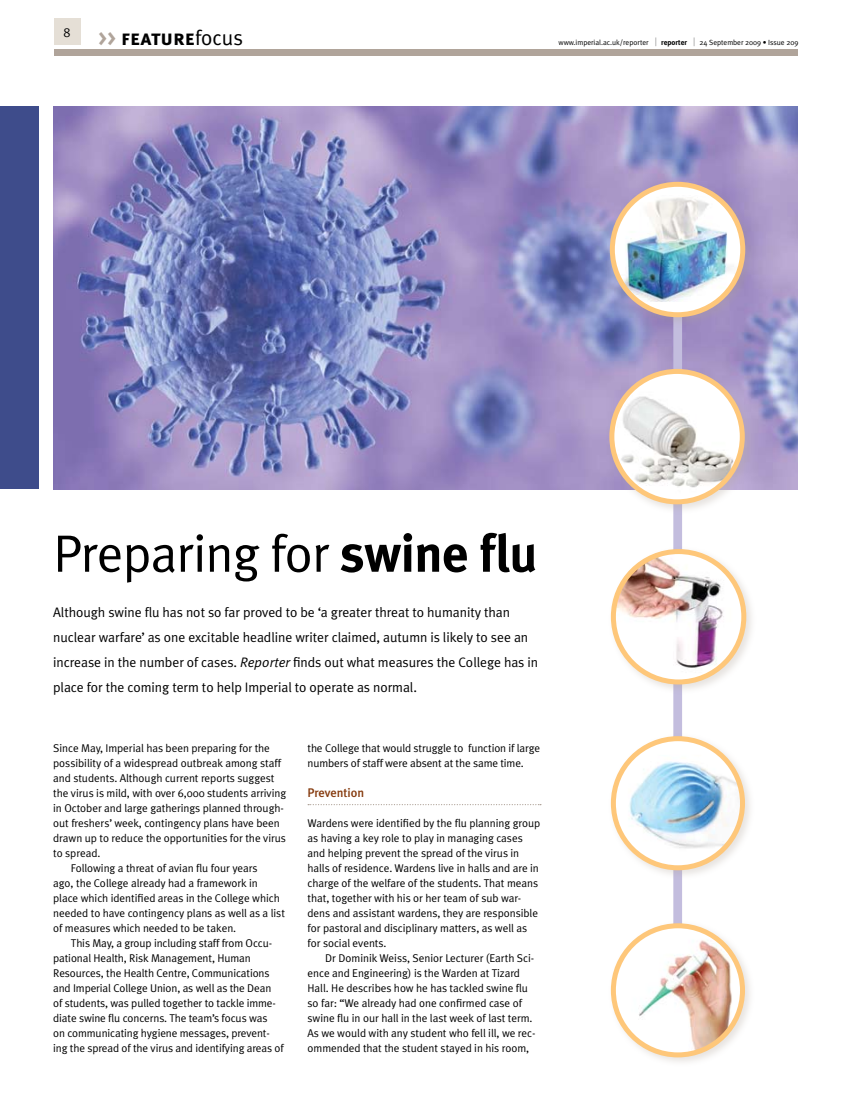
<style>
.page{position:relative;width:851px;height:1117px;background:#fff}
.page>*{position:absolute;margin:0;border:0;box-sizing:border-box;transform-origin:0 0}
.t1{font:52.5px "Meta Plus Normal";letter-spacing:-.015em;color:#000}
.t2{font:21.25px "Meta Plus Bold Caps";color:#000}
.t3{font:13.75px/25px "Meta Plus Normal";letter-spacing:-.005em;color:#000}
.t4{font:13.12px "Meta Plus Normal Caps";color:#000}
.t5{font:500 12.5px "Meta Plus";letter-spacing:-.01em;color:#853a0d}
.t6{font:11.25px/15px "Meta Plus Normal";letter-spacing:-.005em;color:#000}
.t7{font:7.5px "Meta Plus Normal";letter-spacing:-.005em;color:#000}
.t8{font:700 7.5px "Meta Plus";letter-spacing:-.005em;color:#000}
.s1{color:#b0a49a}
.s2{font-family:"Meta Plus Normal"}
.s3{font-size:11.25px}
.s4{font-family:"Meta Plus Normal";font-weight:400;font-size:11.25px}
.s5{font-family:"Meta Plus";font-weight:700}
.s6{font-style:italic}
</style>
<div class="page">
<img style="left:53px;top:106px;width:744px;height:383px">
<div style="left:673px;top:211px;width:9px;height:818px;background:#c3bdde"></div>
<svg style="left:308px;top:804px;width:233px;height:1px"></svg>
<div style="left:0;top:106px;width:38px;height:383px;background:#3e4c8b"></div>
<div style="left:607px;top:545px;width:149px;height:149px;background:#b0a49a;opacity:.3"></div>
<img style="left:614px;top:551px;width:129px;height:130px">
<div style="left:610px;top:549px;width:136px;height:135px;border:5px solid #fec77a;border-radius:50%"></div>
<div style="left:606px;top:365px;width:149px;height:149px;background:#b0a49a;opacity:.3"></div>
<img style="left:611px;top:371px;width:131px;height:130px;border-radius:65px">
<div style="left:609px;top:369px;width:135px;height:135px;border:5px solid #fec77a;border-radius:50%"></div>
<div style="left:606px;top:178px;width:149px;height:149px;background:#b0a49a;opacity:.3"></div>
<svg style="left:612px;top:184px;width:130px;height:130px"></svg>
<img style="left:612px;top:188px;width:130px;height:114px">
<div style="left:609px;top:182px;width:136px;height:135px;border:5px solid #fec77a;border-radius:50%"></div>
<div style="left:607px;top:732px;width:148px;height:148px;background:#b0a49a;opacity:.3"></div>
<svg style="left:613px;top:738px;width:129px;height:129px"></svg>
<img style="left:614px;top:754px;width:128px;height:109px">
<div style="left:610px;top:736px;width:134px;height:134px;border:5px solid #fec77a;border-radius:50%"></div>
<div style="left:607px;top:919px;width:148px;height:148px;background:#b0a49a;opacity:.3"></div>
<svg style="left:613px;top:925px;width:129px;height:129px"></svg>
<img style="left:631px;top:925px;width:111px;height:129px">
<div style="left:610px;top:923px;width:134px;height:134px;border:5px solid #fec77a;border-radius:50%"></div>
<div style="left:54px;top:19px;width:26px;height:26px;background:#e5dfd6"></div>
<div style="left:54px;top:49px;width:743px;height:7px;background:#b0a49a"></div>
<p class="t4" style="left:64px;top:25px;width:9px">8</p>
<h2 class="t2" style="left:98px;top:26px;width:146px"><span class="s1">&gt;&gt;</span> feature<span class="s2">focus</span></h2>
<p class="t7" style="left:558px;top:38px;width:99px">www.imperial.ac.uk/reporter <span class="s3">|</span></p>
<p class="t8" style="left:661px;top:38px;width:35px">reporter <span class="s4">|</span></p>
<p class="t7" style="left:699px;top:38px;width:100px">24 September 2009 • Issue 209</p>
<h1 class="t1" style="left:53px;top:523px;width:485px">Preparing for <span class="s5">swine flu</span></h1>
<p class="t3" style="left:53px;top:599px;width:486px">Although swine flu has not so far proved to be ‘a greater threat to humanity than nuclear warfare’ as one excitable headline writer claimed, autumn is likely to see an increase in the number of cases. <span class="s6">Reporter</span> finds out what measures the College has in place for the coming term to help Imperial to operate as normal.</p>
<p class="t6" style="left:53px;top:740px;width:218px">Since May, Imperial has been preparing for the</p>
<p class="t6" style="left:53px;top:755px;width:229px">possibility of a widespread outbreak among staff</p>
<p class="t6" style="left:53px;top:770px;width:223px">and students. Although current reports suggest</p>
<p class="t6" style="left:53px;top:785px;width:234px">the virus is mild, with over 6,000 students arriving</p>
<p class="t6" style="left:53px;top:800px;width:232px">in October and large gatherings planned through-</p>
<p class="t6" style="left:53px;top:815px;width:228px">out freshers’ week, contingency plans have been</p>
<p class="t6" style="left:53px;top:830px;width:234px">drawn up to reduce the opportunities for the virus</p>
<p class="t6" style="left:53px;top:845px;width:49px">to spread.</p>
<p class="t6" style="left:71px;top:860px;width:188px">Following a threat of avian flu four years</p>
<p class="t6" style="left:53px;top:875px;width:206px">ago, the College already had a framework in</p>
<p class="t6" style="left:53px;top:890px;width:228px">place which identified areas in the College which</p>
<p class="t6" style="left:53px;top:905px;width:233px">needed to have contingency plans as well as a list</p>
<p class="t6" style="left:53px;top:920px;width:184px">of measures which needed to be taken.</p>
<p class="t6" style="left:71px;top:935px;width:203px">This May, a group including staff from Occu-</p>
<p class="t6" style="left:53px;top:950px;width:199px">pational Health, Risk Management, Human</p>
<p class="t6" style="left:53px;top:965px;width:218px">Resources, the Health Centre, Communications</p>
<p class="t6" style="left:53px;top:980px;width:220px">and Imperial College Union, as well as the Dean</p>
<p class="t6" style="left:53px;top:995px;width:224px">of students, was pulled together to tackle imme-</p>
<p class="t6" style="left:53px;top:1010px;width:216px">diate swine flu concerns. The team’s focus was</p>
<p class="t6" style="left:53px;top:1025px;width:218px">on communicating hygiene messages, prevent-</p>
<p class="t6" style="left:53px;top:1040px;width:232px">ing the spread of the virus and identifying areas of</p>
<p class="t6" style="left:307px;top:740px;width:234px">the College that would struggle to function if large numbers of staff were absent at the same time.</p>
<p class="t5" style="left:307px;top:785px;width:58px">Prevention</p>
<p class="t6" style="left:307px;top:815px;width:234px">Wardens were identified by the flu planning group as having a key role to play in managing cases and helping prevent the spread of the virus in halls of residence. Wardens live in halls and are in charge of the welfare of the students. That means that, together with his or her team of sub war&shy;dens and assistant wardens, they are responsible for pastoral and disciplinary matters, as well as for social events.</p>
<p class="t6" style="left:307px;top:950px;width:229px;text-indent:18px">Dr Dominik Weiss, Senior Lecturer (Earth Sci&shy;ence and Engineering) is the Warden at Tizard Hall. He describes how he has tackled swine flu so far: “We already had one confirmed case of swine flu in our hall in the last week of last term.<br>As we would with any student who fell ill, we rec&shy;ommended that the student stayed in his room,</p>
</div>
